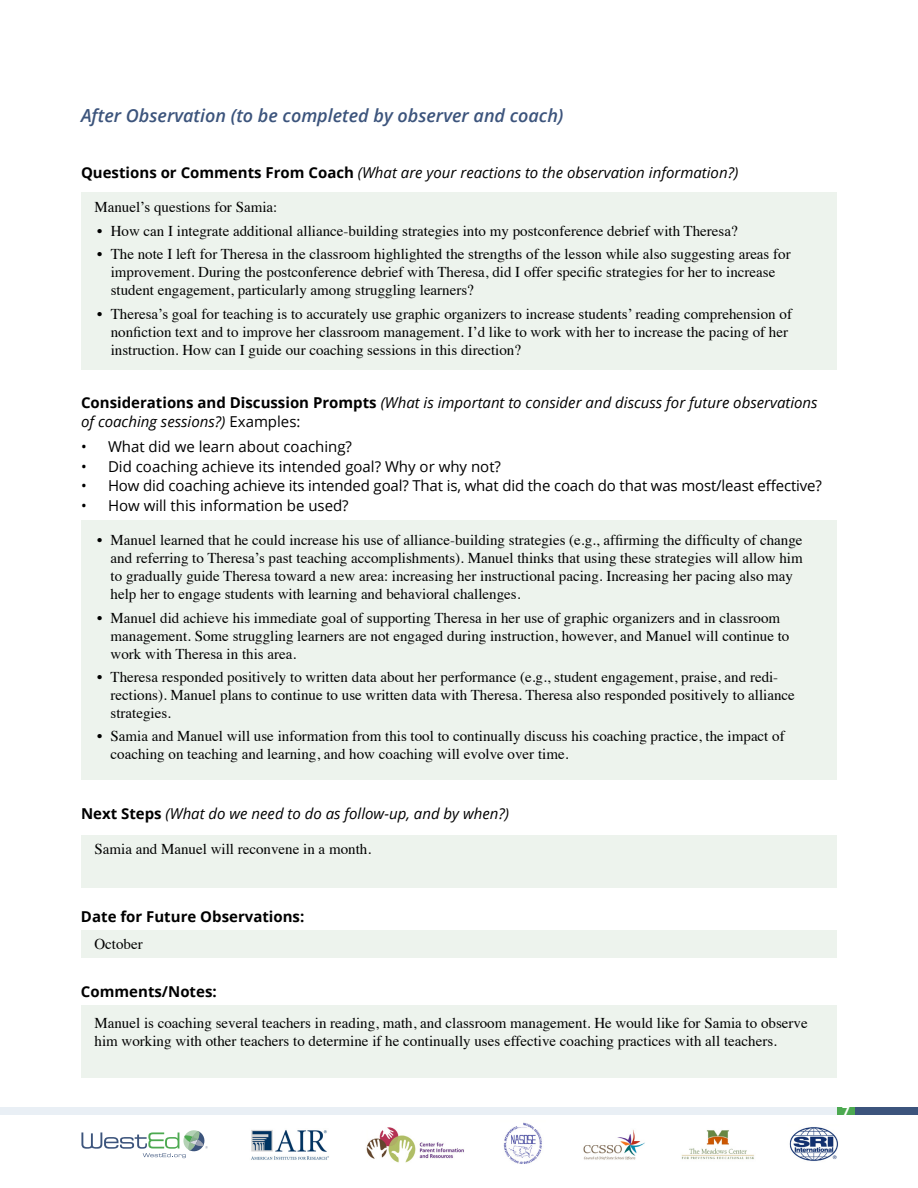
<style>
.page{position:relative;width:918px;height:1188px;background:#fff}
.page>*{position:absolute;margin:0;border:0;box-sizing:border-box;transform-origin:0 0}
.t1{font:italic 600 18px "Open Sans";color:#3c547c}
.sample_text_-times{font:15px/18px "Times";color:#000}
.t2{font:italic 15px/19.5px "Open Sans";color:#000}
.t3{font:15px "Open Sans";color:#000}
.Form_field_names{font:700 15px "Open Sans";color:#000}
.t4{font:700 13.5px "Open Sans";color:#fff}
.s1{font-weight:700;font-style:normal}
.s2{font-style:normal}
</style>
<div class="page">
<div style="left:81px;top:192px;width:756px;height:177px;background:#edf3ed"></div>
<div style="left:81px;top:835px;width:756px;height:53px;background:#edf3ed"></div>
<div style="left:81px;top:930px;width:756px;height:28px;background:#edf3ed"></div>
<div style="left:81px;top:1006px;width:756px;height:72px;background:#edf3ed"></div>
<div style="left:81px;top:521px;width:756px;height:259px;background:#edf3ed"></div>
<div style="left:0;top:1107px;width:918px;height:7px;background:#e9eff5"></div>
<div style="left:837px;top:1107px;width:81px;height:7px;background:#4ca950"></div>
<div style="left:855px;top:1107px;width:63px;height:7px;background:#3c547c"></div>
<svg style="left:81px;top:1130px;width:127px;height:28px"></svg>
<img style="left:251px;top:1130px;width:78px;height:30px">
<img style="left:366px;top:1127px;width:98px;height:36px">
<img style="left:503px;top:1122px;width:39px;height:42px">
<img style="left:583px;top:1130px;width:62px;height:30px">
<img style="left:681px;top:1130px;width:73px;height:30px">
<img style="left:789px;top:1127px;width:49px;height:34px">
<h3 class="t1" style="left:81px;top:103px;width:484px">After Observation (to be completed by observer and coach)</h3>
<p class="t2" style="left:81px;top:162px;width:659px"><span class="s1">Questions or Comments From Coach</span> (What are your reactions to the observation information?)</p>
<p class="sample_text_-times" style="left:94px;top:197px;width:184px">Manuel’s questions for Samia:</p>
<p class="sample_text_-times" style="left:97px;top:220px;width:642px">• How can I integrate additional alliance-building strategies into my postconference debrief with Theresa?</p>
<p class="sample_text_-times" style="left:111px;top:244px;width:682px;text-indent:-14px">• The note I left for Theresa in the classroom highlighted the strengths of the lesson while also suggesting areas for improvement. During the postconference debrief with Theresa, did I offer specific strategies for her to increase student engagement, particularly among struggling learners?</p>
<p class="sample_text_-times" style="left:111px;top:303px;width:683px;text-indent:-14px">• Theresa’s goal for teaching is to accurately use graphic organizers to increase students’ reading comprehension of nonfiction text and to improve her classroom management. I’d like to work with her to increase the pacing of her instruction. How can I guide our coaching sessions in this direction?</p>
<p class="t2" style="left:81px;top:392px;width:738px"><span class="s1">Considerations and Discussion Prompts</span> (What is important to consider and discuss for future observations of coaching sessions?) <span class="s2">Examples:</span></p>
<p class="t3" style="left:81px;top:437px;width:273px">• What did we learn about coaching?</p>
<p class="t3" style="left:81px;top:456px;width:422px">• Did coaching achieve its intended goal? Why or why not?</p>
<p class="t3" style="left:81px;top:476px;width:743px">• How did coaching achieve its intended goal? That is, what did the coach do that was most/least effective?</p>
<p class="t3" style="left:81px;top:495px;width:269px">• How will this information be used?</p>
<p class="sample_text_-times" style="left:111px;top:530px;width:694px;text-indent:-14px">• Manuel learned that he could increase his use of alliance-building strategies (e.g., affirming the difficulty of change and referring to Theresa’s past teaching accomplishments). Manuel thinks that using these strategies will allow him to gradually guide Theresa toward a new area: increasing her instructional pacing. Increasing her pacing also may help her to engage students with learning and behavioral challenges.</p>
<p class="sample_text_-times" style="left:111px;top:607px;width:680px;text-indent:-14px">• Manuel did achieve his immediate goal of supporting Theresa in her use of graphic organizers and in classroom management. Some struggling learners are not engaged during instruction, however, and Manuel will continue to work with Theresa in this area.</p>
<p class="sample_text_-times" style="left:111px;top:667px;width:686px;text-indent:-14px">• Theresa responded positively to written data about her performance (e.g., student engagement, praise, and redi&shy;rections). Manuel plans to continue to use written data with Theresa. Theresa also responded positively to alliance strategies.</p>
<p class="sample_text_-times" style="left:111px;top:726px;width:676px;text-indent:-14px">• Samia and Manuel will use information from this tool to continually discuss his coaching practice, the impact of coaching on teaching and learning, and how coaching will evolve over time.</p>
<p class="t2" style="left:81px;top:804px;width:430px"><span class="s1">Next Steps</span> (What do we need to do as follow-up, and by when?)</p>
<p class="sample_text_-times" style="left:94px;top:839px;width:278px">Samia and Manuel will reconvene in a month.</p>
<p class="Form_field_names" style="left:81px;top:906px;width:225px">Date for Future Observations:</p>
<p class="sample_text_-times" style="left:94px;top:934px;width:50px">October</p>
<p class="Form_field_names" style="left:81px;top:981px;width:137px">Comments/Notes:</p>
<p class="sample_text_-times" style="left:94px;top:1013px;width:715px">Manuel is coaching several teachers in reading, math, and classroom management. He would like for Samia to observe him working with other teachers to determine if he continually uses effective coaching practices with all teachers.</p>
<p class="t4" style="left:842px;top:1101px;width:9px">7</p>
</div>
